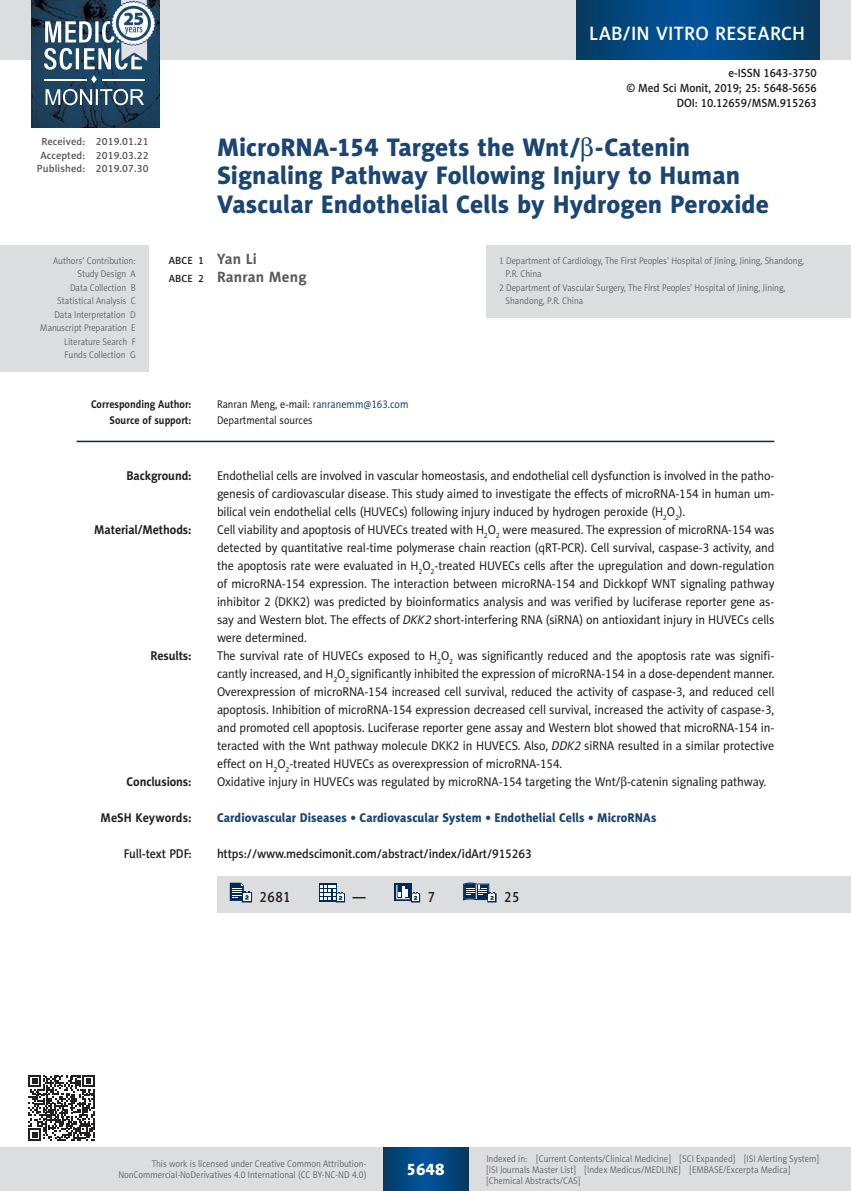
<style>
.page{position:relative;width:851px;height:1191px;background:#fff}
.page>*{position:absolute;margin:0;border:0;box-sizing:border-box;transform-origin:0 0}
.MSM_Tytul{font:25.5px/28.5px "Naomi Sans EFN Heavy";color:#1a4574}
.t1{font:19.5px "Naomi Sans EFN Medium";letter-spacing:.01em;color:#fff}
.t2{font:16.5px "Naomi Sans EFN Heavy";color:#fff}
.MSM_Autorzy{font:700 15px "Naomi Sans EFN";letter-spacing:.01em;color:#57585a}
.MSM_dane{font:15px "Naomi Sans EFN Medium";letter-spacing:.03em;color:#231f20;scale:.9 1}
.MSM_Summary_body{font:12.75px/18px "Naomi Sans EFN";letter-spacing:-.01em;color:#231f20;text-align:justify;scale:.95 1}
.MSM_keywords{font:12.75px "Naomi Sans EFN Heavy";letter-spacing:.005em;color:#1a4574;scale:.95 1}
.MSM_full_text_pdf{font:12.75px "Naomi Sans EFN Medium";letter-spacing:-.01em;color:#231f20;scale:.95 1}
.MSM_Summary_body-2{font:700 12.75px "Naomi Sans EFN";letter-spacing:-.01em;color:#231f20;scale:.95 1}
.MSM_keywords-2{font:700 12.75px "Naomi Sans EFN";letter-spacing:.005em;color:#231f20;scale:.95 1}
.MSM_full_text_pdf-2{font:12px "Naomi Sans EFN Medium";letter-spacing:-.01em;color:#231f20;scale:.95 1}
.MSM_Adres{font:11.25px "Naomi Sans EFN";color:#231f20;scale:.9 1}
.MSM_Adres-2{font:700 11.25px "Naomi Sans EFN";color:#231f20;scale:.9 1}
.MSM_Support{font:11.25px "Naomi Sans EFN";color:#231f20;scale:.9 1}
.MSM_Support-2{font:700 11.25px "Naomi Sans EFN";color:#231f20;scale:.9 1}
.t3{font:10.5px "Naomi Sans EFN Medium";letter-spacing:.01em;color:#57585a}
.MSM_Autorzy-2{font:10.5px "Naomi Sans EFN Medium";color:#231f20}
.MSM_pagina_sygnatura{font:9.75px/11.2px "Naomi Sans EFN Light";color:#57585a;scale:.9 1}
.MSM_Afiliacja{font:9.75px/13.5px "Naomi Sans EFN Light";color:#57585a;scale:.9 1}
.s1{font-family:"Standard Sym L"}
.s2{font-family:"Naomi Sans EFN";font-weight:700;font-size:15px;color:#57585a}
.s3{font-family:"Naomi Sans EFN Medium";font-weight:400;font-size:10.5px;color:#231f20}
.s4{color:#1a4574}
.s5{font-style:italic}
</style>
<div class="page">
<div style="left:217px;top:876px;width:633px;height:36px;background:#dcdddf"></div>
<svg style="left:230px;top:882px;width:22px;height:20px"></svg>
<div style="left:319px;top:883px;width:17px;height:18px;background:#00295c"></div>
<svg style="left:320px;top:884px;width:25px;height:18px"></svg>
<div style="left:394px;top:883px;width:18px;height:18px;background:#00295c"></div>
<svg style="left:396px;top:885px;width:24px;height:17px"></svg>
<svg style="left:463px;top:882px;width:33px;height:20px"></svg>
<hr style="left:77px;top:441px;width:697px;height:1px;background:#00295c">
<div style="left:0;top:246px;width:148px;height:126px;background:#dcdddf"></div>
<div style="left:486px;top:246px;width:364px;height:72px;background:#dcdddf"></div>
<svg style="left:28px;top:1075px;width:67px;height:66px"></svg>
<hr style="left:850px;top:0;width:1px;height:60px;background:#dcdddf">
<div style="left:0;top:1148px;width:850px;height:43px;background:#dcdddf"></div>
<svg style="left:383px;top:1147px;width:85px;height:43px;background:#02477e"></svg>
<div style="left:0;top:0;width:850px;height:60px;background:#dcdddf"></div>
<img style="left:32px;top:0;width:127px;height:128px">
<img style="left:44px;top:21px;width:100px;height:49px">
<img style="left:45px;top:79px;width:41px;height:1px">
<img style="left:103px;top:79px;width:41px;height:1px">
<svg style="left:91px;top:75px;width:6px;height:8px"></svg>
<img style="left:46px;top:89px;width:98px;height:16px">
<svg style="left:576px;top:0;width:243px;height:60px;background:#02477e"></svg>
<h2 class="t1" style="left:589px;top:22px;width:217px">LAB/IN VITRO RESEARCH</h2>
<p class="t3" style="left:41px;top:136px;width:109px">Received: 2019.01.21</p>
<p class="t3" style="left:40px;top:149px;width:110px">Accepted: 2019.03.22</p>
<p class="t3" style="left:37px;top:163px;width:113px">Published: 2019.07.30</p>
<p class="MSM_pagina_sygnatura" style="left:53px;top:255px;width:93px">Authors’ Contribution:</p>
<p class="MSM_pagina_sygnatura" style="left:77px;top:268px;width:66px">Study Design A</p>
<p class="MSM_pagina_sygnatura" style="left:70px;top:282px;width:74px">Data Collection B</p>
<p class="MSM_pagina_sygnatura" style="left:57px;top:295px;width:89px">Statistical Analysis C</p>
<p class="MSM_pagina_sygnatura" style="left:54px;top:309px;width:92px">Data Interpretation D</p>
<p class="MSM_pagina_sygnatura" style="left:40px;top:322px;width:107px">Manuscript Preparation E</p>
<p class="MSM_pagina_sygnatura" style="left:64px;top:336px;width:81px">Literature Search F</p>
<p class="MSM_pagina_sygnatura" style="left:65px;top:349px;width:80px">Funds Collection G</p>
<p class="MSM_full_text_pdf-2" style="left:728px;top:66px;width:95px">e-ISSN 1643-3750</p>
<p class="MSM_full_text_pdf-2" style="left:626px;top:81px;width:202px">© Med Sci Monit, 2019; 25: 5648-5656</p>
<p class="MSM_full_text_pdf-2" style="left:676px;top:96px;width:149px">DOI: 10.12659/MSM.915263</p>
<p class="MSM_Tytul" style="left:217px;top:132px;width:553px">MicroRNA-154 Targets the Wnt/<span class="s1">b</span>-Catenin<br>Signaling Pathway Following Injury to Human<br>Vascular Endothelial Cells by Hydrogen Peroxide</p>
<p class="MSM_Autorzy-2" style="left:169px;top:254px;width:90px">ABCE 1 <span class="s2">Yan Li</span></p>
<p class="MSM_Autorzy" style="left:169px;top:268px;width:139px"><span class="s3">ABCE 2</span> Ranran Meng</p>
<p class="MSM_Afiliacja" style="left:505px;top:254px;width:333px;text-indent:-6px">1 Department of Cardiology, The First Peoples’ Hospital of Jining, Jining, Shandong,<br>P.R. China</p>
<p class="MSM_Afiliacja" style="left:505px;top:281px;width:312px;text-indent:-6px">2 Department of Vascular Surgery, The First Peoples’ Hospital of Jining, Jining,<br>Shandong, P.R. China</p>
<p class="MSM_Adres-2" style="left:91px;top:397px;width:113px">Corresponding Author:</p>
<p class="MSM_Adres" style="left:217px;top:397px;width:214px">Ranran Meng, e-mail: <span class="s4">ranranemm@163.com</span></p>
<p class="MSM_Support-2" style="left:110px;top:413px;width:92px">Source of support:</p>
<p class="MSM_Support" style="left:217px;top:413px;width:108px">Departmental sources</p>
<p class="MSM_Summary_body-2" style="left:126px;top:468px;width:70px">Background:</p>
<p class="MSM_Summary_body" style="left:217px;top:467px;width:588px">Endothelial cells are involved in vascular homeostasis, and endothelial cell dysfunction is involved in the patho&shy;genesis of cardiovascular disease. This study aimed to investigate the effects of microRNA-154 in human um&shy;bilical vein endothelial cells (HUVECs) following injury induced by hydrogen peroxide (H<sub>2</sub>O<sub>2</sub>).</p>
<p class="MSM_Summary_body-2" style="left:94px;top:522px;width:104px">Material/Methods:</p>
<p class="MSM_Summary_body" style="left:217px;top:521px;width:588px">Cell viability and apoptosis of HUVECs treated with H<sub>2</sub>O<sub>2</sub> were measured. The expression of microRNA-154 was detected by quantitative real-time polymerase chain reaction (qRT-PCR). Cell survival, caspase-3 activity, and the apoptosis rate were evaluated in H<sub>2</sub>O<sub>2</sub>-treated HUVECs cells after the upregulation and down-regulation of microRNA-154 expression. The interaction between microRNA-154 and Dickkopf WNT signaling pathway inhibitor 2 (DKK2) was predicted by bioinformatics analysis and was verified by luciferase reporter gene as&shy;say and Western blot. The effects of <span class="s5">DKK2</span> short-interfering RNA (siRNA) on antioxidant injury in HUVECs cells were determined.</p>
<p class="MSM_Summary_body-2" style="left:150px;top:648px;width:45px">Results:</p>
<p class="MSM_Summary_body" style="left:217px;top:647px;width:588px">The survival rate of HUVECs exposed to H<sub>2</sub>O<sub>2</sub> was significantly reduced and the apoptosis rate was signifi&shy;cantly increased, and H<sub>2</sub>O<sub>2</sub> significantly inhibited the expression of microRNA-154 in a dose-dependent manner.<br>Overexpression of microRNA-154 increased cell survival, reduced the activity of caspase-3, and reduced cell apoptosis. Inhibition of microRNA-154 expression decreased cell survival, increased the activity of caspase-3, and promoted cell apoptosis. Luciferase reporter gene assay and Western blot showed that microRNA-154 in&shy;teracted with the Wnt pathway molecule DKK2 in HUVECS. Also, <span class="s5">DDK2</span> siRNA resulted in a similar protective effect on H<sub>2</sub>O<sub>2</sub>-treated HUVECs as overexpression of microRNA-154.</p>
<p class="MSM_Summary_body-2" style="left:127px;top:774px;width:70px">Conclusions:</p>
<p class="MSM_Summary_body" style="left:217px;top:773px;width:579px">Oxidative injury in HUVECs was regulated by microRNA-154 targeting the Wnt/<span class="s1">b</span>-catenin signaling pathway.</p>
<p class="MSM_keywords-2" style="left:100px;top:810px;width:97px">MeSH Keywords:</p>
<p class="MSM_keywords" style="left:217px;top:810px;width:464px">Cardiovascular Diseases • Cardiovascular System • Endothelial Cells • MicroRNAs</p>
<p class="MSM_full_text_pdf" style="left:124px;top:846px;width:73px">Full-text PDF:</p>
<p class="MSM_full_text_pdf" style="left:217px;top:846px;width:333px">https://www.medscimonit.com/abstract/index/idArt/915263</p>
<p class="MSM_dane" style="left:259px;top:888px;width:36px">2681</p>
<p class="MSM_dane" style="left:352px;top:888px;width:16px">—</p>
<p class="MSM_dane" style="left:427px;top:888px;width:10px">7</p>
<p class="MSM_dane" style="left:504px;top:888px;width:19px">25</p>
<p class="MSM_pagina_sygnatura" style="left:118px;top:1158px;width:277px;text-align:right">This work is licensed under Creative Common Attribution-<br>NonCommercial-NoDerivatives 4.0 International (CC BY-NC-ND 4.0)</p>
<p class="t2" style="left:406px;top:1159px;width:40px">5648</p>
<p class="MSM_pagina_sygnatura" style="left:486px;top:1152px;width:371px">Indexed in: [Current Contents/Clinical Medicine] [SCI Expanded] [ISI Alerting System] [ISI Journals Master List] [Index Medicus/MEDLINE] [EMBASE/Excerpta Medica] [Chemical Abstracts/CAS]</p>
</div>
